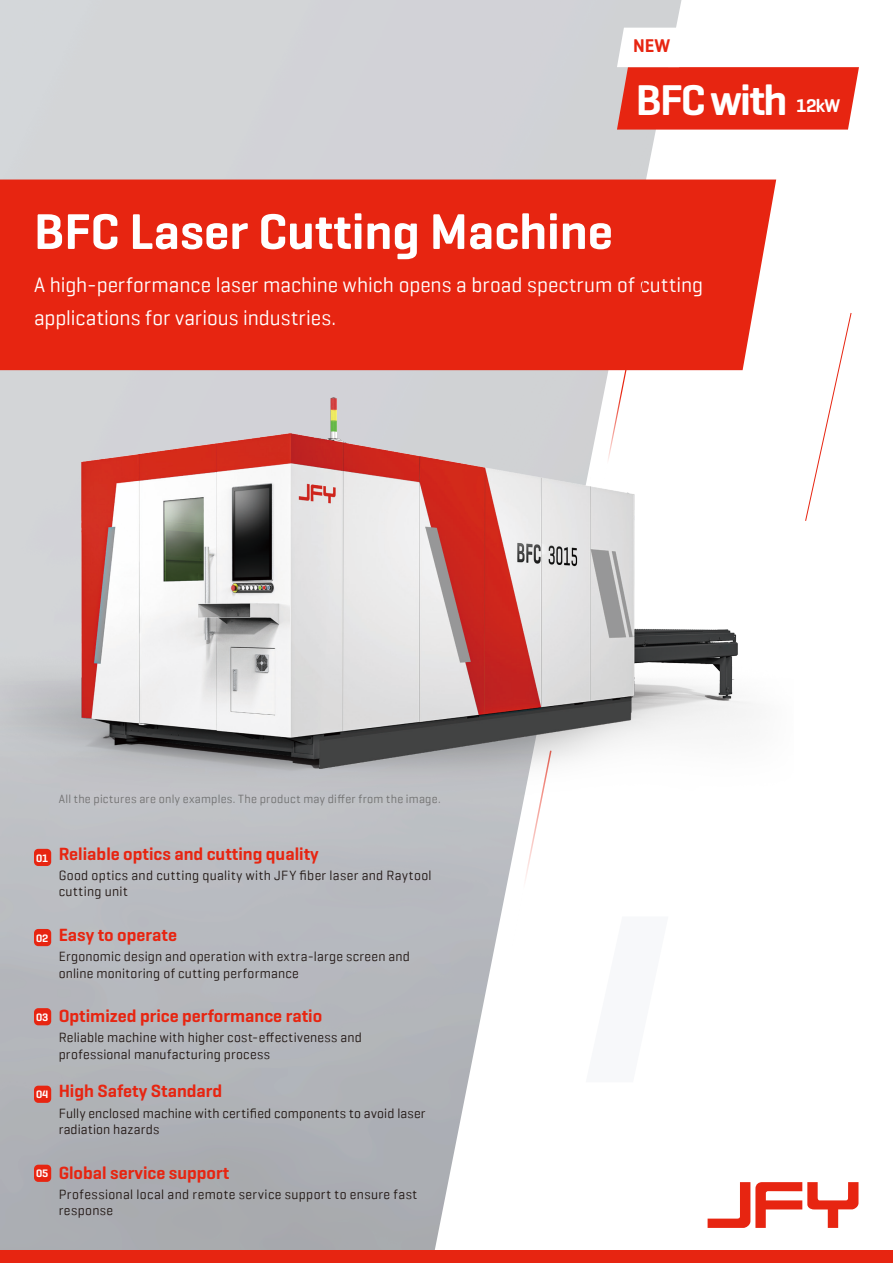
<style>
.page{position:relative;width:893px;height:1263px;background:#fff}
.page>*{position:absolute;margin:0;border:0;box-sizing:border-box;transform-origin:0 0}
.内文{font:600 51px "Geogrotesque";color:#fff}
.内文-2{font:600 43.8px "Geogrotesque";letter-spacing:-.04em;color:#fff}
.内文-3{font:21px "Geogrotesque";color:#fff}
.内文-4{font:600 18.75px "Geogrotesque";color:#fff}
.内文-5{font:600 18.75px "Geogrotesque";color:#e72511}
.内文-6{font:600 18px "Geogrotesque";color:#e72511}
.内文-7{font:13.5px/16.5px "Geogrotesque";letter-spacing:.02em;color:#231916}
.内文-8{font:12px "Geogrotesque";letter-spacing:.02em;color:#727272}
._00_Grünes_Kästchen{font:600 10.95px "Geogrotesque";letter-spacing:.01em;color:#fff}
</style>
<div class="page">
<div style="left:0;top:180px;width:776px;height:151px;background:#e72511"></div>
<div style="left:597px;top:217px;width:60px;height:114px;background:#e72511"></div>
<svg style="left:510px;top:824px;width:28px;height:63px"></svg>
<div style="left:0;top:1250px;width:893px;height:13px;background:#e72511"></div>
<svg style="left:805px;top:313px;width:47px;height:208px"></svg>
<div style="left:34px;top:849px;width:17px;height:17px;background:#e72511;border-radius:4px"></div>
<div style="left:34px;top:929px;width:17px;height:17px;background:#e72511;border-radius:4px"></div>
<div style="left:34px;top:1008px;width:17px;height:17px;background:#e72511;border-radius:4px"></div>
<div style="left:34px;top:1086px;width:17px;height:17px;background:#e72511;border-radius:4px"></div>
<div style="left:34px;top:1165px;width:17px;height:17px;background:#e72511;border-radius:4px"></div>
<svg style="left:617px;top:28px;width:242px;height:102px"></svg>
<svg style="left:708px;top:1182px;width:150px;height:46px"></svg>
<img style="left:0;top:331px;width:751px;height:493px">
<p class="内文-5" style="left:633px;top:34px;width:39px">NEW</p>
<p class="内文-2" style="left:636px;top:73px;width:153px">BFC with</p>
<p class="内文-4" style="left:796px;top:94px;width:45px">12kW</p>
<p class="内文" style="left:34px;top:200px;width:581px">BFC Laser Cutting Machine</p>
<p class="内文-3" style="left:34px;top:272px;width:671px">A high-performance laser machine which opens a broad spectrum of cutting</p>
<p class="内文-3" style="left:34px;top:305px;width:304px">applications for various industries.</p>
<p class="内文-8" style="left:59px;top:792px;width:383px">All the pictures are only examples. The product may differ from the image.</p>
<p class="_00_Grünes_Kästchen" style="left:36px;top:851px;width:14px">01</p>
<p class="内文-6" style="left:59px;top:842px;width:262px">Reliable optics and cutting quality</p>
<p class="内文-7" style="left:59px;top:867px;width:374px">Good optics and cutting quality with JFY fiber laser and Raytool cutting unit</p>
<p class="_00_Grünes_Kästchen" style="left:36px;top:931px;width:14px">02</p>
<p class="内文-6" style="left:59px;top:923px;width:120px">Easy to operate</p>
<p class="内文-7" style="left:59px;top:948px;width:353px">Ergonomic design and operation with extra-large screen and online monitoring of cutting performance</p>
<p class="_00_Grünes_Kästchen" style="left:36px;top:1010px;width:14px">03</p>
<p class="_00_Grünes_Kästchen" style="left:36px;top:1088px;width:14px">04</p>
<p class="_00_Grünes_Kästchen" style="left:36px;top:1167px;width:14px">05</p>
<p class="内文-6" style="left:59px;top:1005px;width:265px">Optimized price performance ratio</p>
<p class="内文-7" style="left:59px;top:1029px;width:305px">Reliable machine with higher cost-effectiveness and professional manufacturing process</p>
<p class="内文-6" style="left:59px;top:1080px;width:165px">High Safety Standard</p>
<p class="内文-7" style="left:59px;top:1104px;width:368px">Fully enclosed machine with certified components to avoid laser radiation hazards</p>
<p class="内文-6" style="left:59px;top:1161px;width:172px">Global service support</p>
<p class="内文-7" style="left:59px;top:1186px;width:360px">Professional local and remote service support to ensure fast response</p>
</div>
